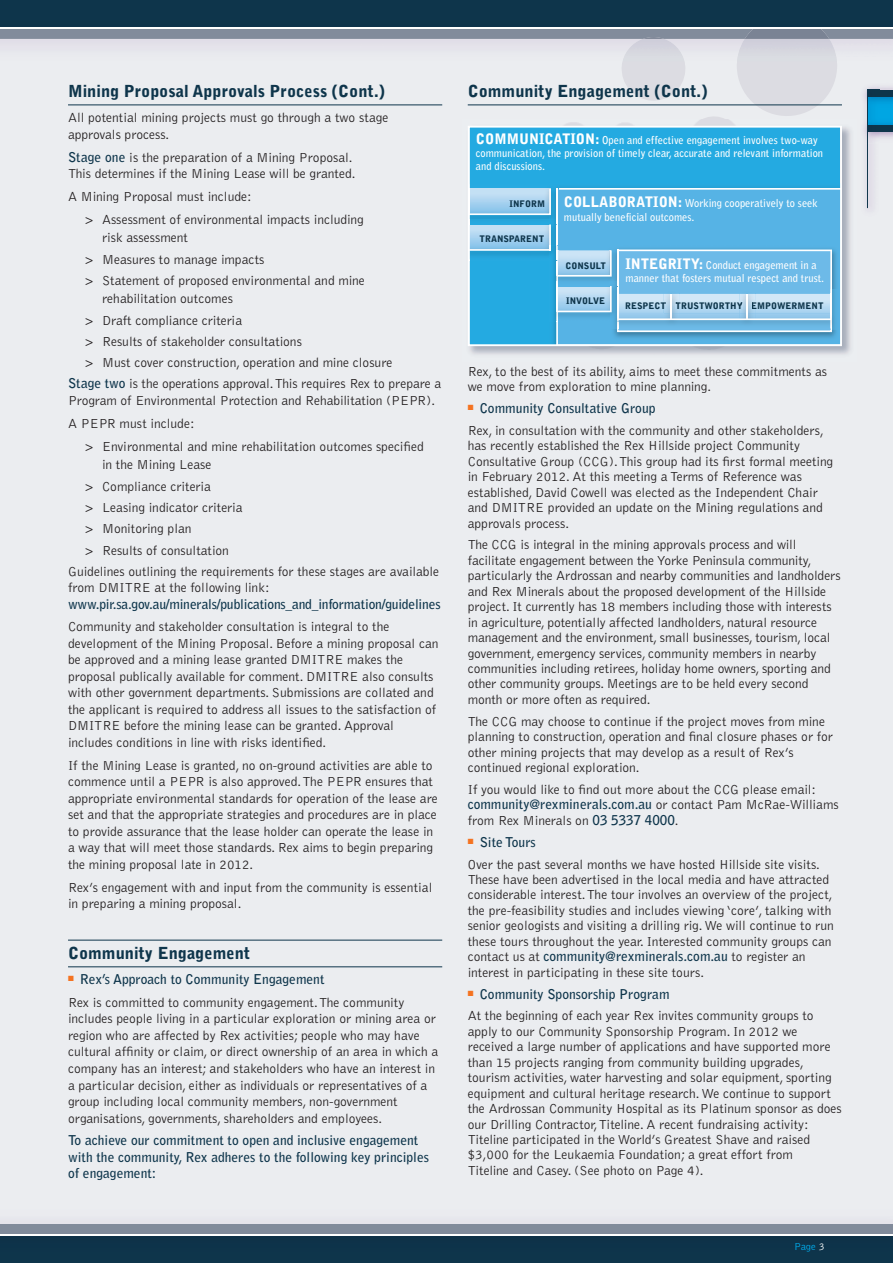
<style>
.page{position:relative;width:893px;height:1263px;background:#fff}
.page>*{position:absolute;margin:0;border:0;box-sizing:border-box;transform-origin:0 0}
.t1{font:900 16.5px "Bell Gothic";color:#0e354b}
.t2{font:300 13.5px/15.5px "Bell Gothic";color:#231f20}
.t3{font:700 13.5px/16.5px "Bell Gothic";color:#0e354b}
.t4{font:700 10.95px/13px "Bell Gothic";color:#fff;scale:.96 1}
.t5{font:300 10.5px "Bell Gothic";color:#00aeef}
.t6{font:900 9px "Bell Gothic";color:#0e354b}
.s1{font-weight:700;color:#0e354b}
.s2{font-weight:900;font-size:14.4px}
.s3{color:#fff}
</style>
<div class="page">
<div style="left:0;top:0;width:893px;height:1262px;background:#ebedf0"></div>
<svg style="left:508px;top:69px;width:334px;height:51px"></svg>
<div style="left:0;top:0;width:893px;height:28px;background:#0e354b"></div>
<img style="left:622px;top:39px;width:216px;height:30px">
<svg style="left:0;top:29px;width:893px;height:10px;background:#818b9b"></svg>
<div style="left:0;top:1236px;width:893px;height:26px;background:#0e344a"></div>
<div style="left:0;top:1224px;width:893px;height:11px;background:#818b9b"></div>
<hr style="left:0;top:27px;width:893px;height:2px;background:#fff">
<hr style="left:0;top:1234px;width:893px;height:2px;background:#fff">
<img style="left:861px;top:84px;width:19px;height:24px">
<img style="left:861px;top:118px;width:6px;height:26px">
<svg style="left:868px;top:90px;width:25px;height:54px"></svg>
<hr style="left:867px;top:90px;width:1px;height:118px;background:#0e354b">
<hr style="left:68px;top:105px;width:374px;height:1px;background:#0e354b">
<hr style="left:68px;top:940px;width:374px;height:1px;background:#0e354b">
<hr style="left:68px;top:966px;width:374px;height:1px;background:#0e354b">
<hr style="left:468px;top:105px;width:374px;height:1px;background:#0e354b">
<img style="left:469px;top:120px;width:382px;height:234px">
<div style="left:471px;top:129px;width:368px;height:55px;background:#24aae1"></div>
<img style="left:549px;top:183px;width:290px;height:1px">
<svg style="left:471px;top:184px;width:368px;height:159px;background:#69bbe5"></svg>
<hr style="left:618px;top:318px;width:213px;height:2px;background:#fff">
<div style="left:468px;top:126px;width:374px;height:220px;border:2px solid #fff"></div>
<p class="t1" style="left:68px;top:85px;width:318px">Mining Proposal Approvals Process (Cont.)</p>
<p class="t2" style="left:68px;top:110px;width:322px;line-height:16.5px">All potential mining projects must go through a two stage approvals process.</p>
<p class="t2" style="left:68px;top:150px;width:289px;line-height:16.5px"><span class="s1">Stage one</span> is the preparation of a Mining Proposal.<br>This determines if the Mining Lease will be granted.</p>
<p class="t2" style="left:85px;top:185px;width:280px;line-height:23.5px;text-indent:-17px">A Mining Proposal must include:<br>&gt; Assessment of environmental impacts including</p>
<p class="t2" style="left:85px;top:228px;width:281px;line-height:21.5px;text-indent:17px">risk assessment<br>&gt; Measures to manage impacts<br>&gt; Statement of proposed environmental and mine</p>
<p class="t2" style="left:102px;top:292px;width:132px">rehabilitation outcomes</p>
<p class="t2" style="left:85px;top:313px;width:159px">&gt; Draft compliance criteria</p>
<p class="t2" style="left:85px;top:335px;width:218px">&gt; Results of stakeholder consultations</p>
<p class="t2" style="left:85px;top:356px;width:309px">&gt; Must cover construction, operation and mine closure</p>
<p class="t2" style="left:68px;top:377px;width:375px"><span class="s1">Stage two</span> is the operations approval. This requires Rex to prepare a</p>
<p class="t2" style="left:68px;top:390px;width:369px;line-height:23px">Program of Environmental Protection and Rehabilitation (PEPR).<br>A PEPR must include:</p>
<p class="t2" style="left:102px;top:438px;width:323px;line-height:18px;text-indent:-17px">&gt; Environmental and mine rehabilitation outcomes specified in the Mining Lease</p>
<p class="t2" style="left:85px;top:479px;width:127px">&gt; Compliance criteria</p>
<p class="t2" style="left:85px;top:501px;width:159px">&gt; Leasing indicator criteria</p>
<p class="t2" style="left:85px;top:522px;width:108px">&gt; Monitoring plan</p>
<p class="t2" style="left:85px;top:543px;width:145px">&gt; Results of consultation</p>
<p class="t2" style="left:68px;top:564px;width:373px">Guidelines outlining the requirements for these stages are available</p>
<p class="t2" style="left:68px;top:581px;width:203px">from DMITRE at the following link:</p>
<p class="t3" style="left:68px;top:596px;width:374px">www.pir.sa.gov.au/minerals/publications_and_information/guidelines</p>
<p class="t2" style="left:68px;top:619px;width:372px;line-height:16.5px">Community and stakeholder consultation is integral to the development of the Mining Proposal. Before a mining proposal can be approved and a mining lease granted DMITRE makes the proposal publically available for comment. DMITRE also consults with other government departments. Submissions are collated and the applicant is required to address all issues to the satisfaction of DMITRE before the mining lease can be granted. Approval includes conditions in line with risks identified.</p>
<p class="t2" style="left:68px;top:758px;width:371px;line-height:16.5px">If the Mining Lease is granted, no on-ground activities are able to commence until a PEPR is also approved. The PEPR ensures that appropriate environmental standards for operation of the lease are set and that the appropriate strategies and procedures are in place to provide assurance that the lease holder can operate the lease in a way that will meet those standards. Rex aims to begin preparing the mining proposal late in 2012.</p>
<p class="t2" style="left:68px;top:880px;width:366px;line-height:16.5px">Rex’s engagement with and input from the community is essential in preparing a mining proposal.</p>
<p class="t1" style="left:68px;top:947px;width:184px">Community Engagement</p>
<p class="t2" style="left:68px;top:969px;width:338px;line-height:23px"><sup>■</sup> <span class="s1">Rex’s Approach to Community Engagement<br></span>Rex is committed to community engagement. The community</p>
<p class="t2" style="left:68px;top:1011px;width:372px;line-height:16.5px">includes people living in a particular exploration or mining area or region who are affected by Rex activities; people who may have cultural affinity or claim, or direct ownership of an area in which a company has an interest; and stakeholders who have an interest in a particular decision, either as individuals or representatives of a group including local community members, non-government organisations, governments, shareholders and employees.</p>
<p class="t3" style="left:68px;top:1133px;width:362px">To achieve our commitment to open and inclusive engagement with the community, Rex adheres to the following key principles of engagement:</p>
<p class="t1" style="left:468px;top:85px;width:241px">Community Engagement (Cont.)</p>
<p class="t4" style="left:476px;top:135px;width:363px"><span class="s2">COMMUNICATION:</span> Open and effective engagement involves two-way communication, the provision of timely clear, accurate and relevant information and discussions.</p>
<p class="t4" style="left:564px;top:198px;width:266px"><span class="s2">COLLABORATION:</span> Working cooperatively to seek mutually beneficial outcomes.</p>
<p class="t4" style="left:625px;top:259px;width:209px"><span class="s2">INTEGRITY:</span> Conduct engagement in a manner that fosters mutual respect and trust.</p>
<p class="t6" style="left:510px;top:201px;width:37px">INFORM</p>
<p class="t6" style="left:479px;top:236px;width:66px">TRANSPARENT</p>
<p class="t6" style="left:565px;top:262px;width:42px">CONSULT</p>
<p class="t6" style="left:566px;top:297px;width:40px">INVOLVE</p>
<p class="t6" style="left:625px;top:302px;width:200px">RESPECT TRUSTWORTHY EMPOWERMENT</p>
<p class="t2" style="left:468px;top:364px;width:361px">Rex, to the best of its ability, aims to meet these commitments as we move from exploration to mine planning.</p>
<p class="t2" style="left:468px;top:398px;width:357px;line-height:21.9px"><sup>■</sup> <span class="s1">Community Consultative Group<br></span>Rex, in consultation with the community and other stakeholders,</p>
<p class="t2" style="left:468px;top:439px;width:367px">has recently established the Rex Hillside project Community Consultative Group (CCG). This group had its first formal meeting in February 2012. At this meeting a Terms of Reference was established, David Cowell was elected as the Independent Chair and DMITRE provided an update on the Mining regulations and approvals process.</p>
<p class="t2" style="left:468px;top:538px;width:374px">The CCG is integral in the mining approvals process and will facilitate engagement between the Yorke Peninsula community, particularly the Ardrossan and nearby communities and landholders and Rex Minerals about the proposed development of the Hillside project. It currently has 18 members including those with interests in agriculture, potentially affected landholders, natural resource management and the environment, small businesses, tourism, local government, emergency services, community members in nearby communities including retirees, holiday home owners, sporting and other community groups. Meetings are to be held every second month or more often as required.</p>
<p class="t2" style="left:468px;top:714px;width:367px">The CCG may choose to continue if the project moves from mine planning to construction, operation and final closure phases or for other mining projects that may develop as a result of Rex’s continued regional exploration.</p>
<p class="t2" style="left:468px;top:782px;width:372px">If you would like to find out more about the CCG please email: <span class="s1">community@rexminerals.com.au</span> or contact Pam McRae-Williams from Rex Minerals on <span class="s1">03 5337 4000</span>.</p>
<p class="t2" style="left:468px;top:832px;width:354px;line-height:21.9px"><sup>■</sup> <span class="s1">Site Tours<br></span>Over the past several months we have hosted Hillside site visits.</p>
<p class="t2" style="left:468px;top:873px;width:368px">These have been advertised in the local media and have attracted considerable interest. The tour involves an overview of the project, the pre-feasibility studies and includes viewing ‘core’, talking with senior geologists and visiting a drilling rig. We will continue to run these tours throughout the year. Interested community groups can contact us at <span class="s1">community@rexminerals.com.au</span> to register an interest in participating in these site tours.</p>
<p class="t2" style="left:468px;top:984px;width:347px;line-height:21.9px"><sup>■</sup> <span class="s1">Community Sponsorship Program<br></span>At the beginning of each year Rex invites community groups to</p>
<p class="t2" style="left:468px;top:1024px;width:376px">apply to our Community Sponsorship Program. In 2012 we received a large number of applications and have supported more than 15 projects ranging from community building upgrades, tourism activities, water harvesting and solar equipment, sporting equipment and cultural heritage research. We continue to support the Ardrossan Community Hospital as its Platinum sponsor as does our Drilling Contractor, Titeline. A recent fundraising activity:<br>Titeline participated in the World’s Greatest Shave and raised $3,000 for the Leukaemia Foundation; a great effort from<br>Titeline and Casey. (See photo on Page 4).</p>
<p class="t5" style="left:794px;top:1242px;width:32px">Page <span class="s3">3</span></p>
</div>
